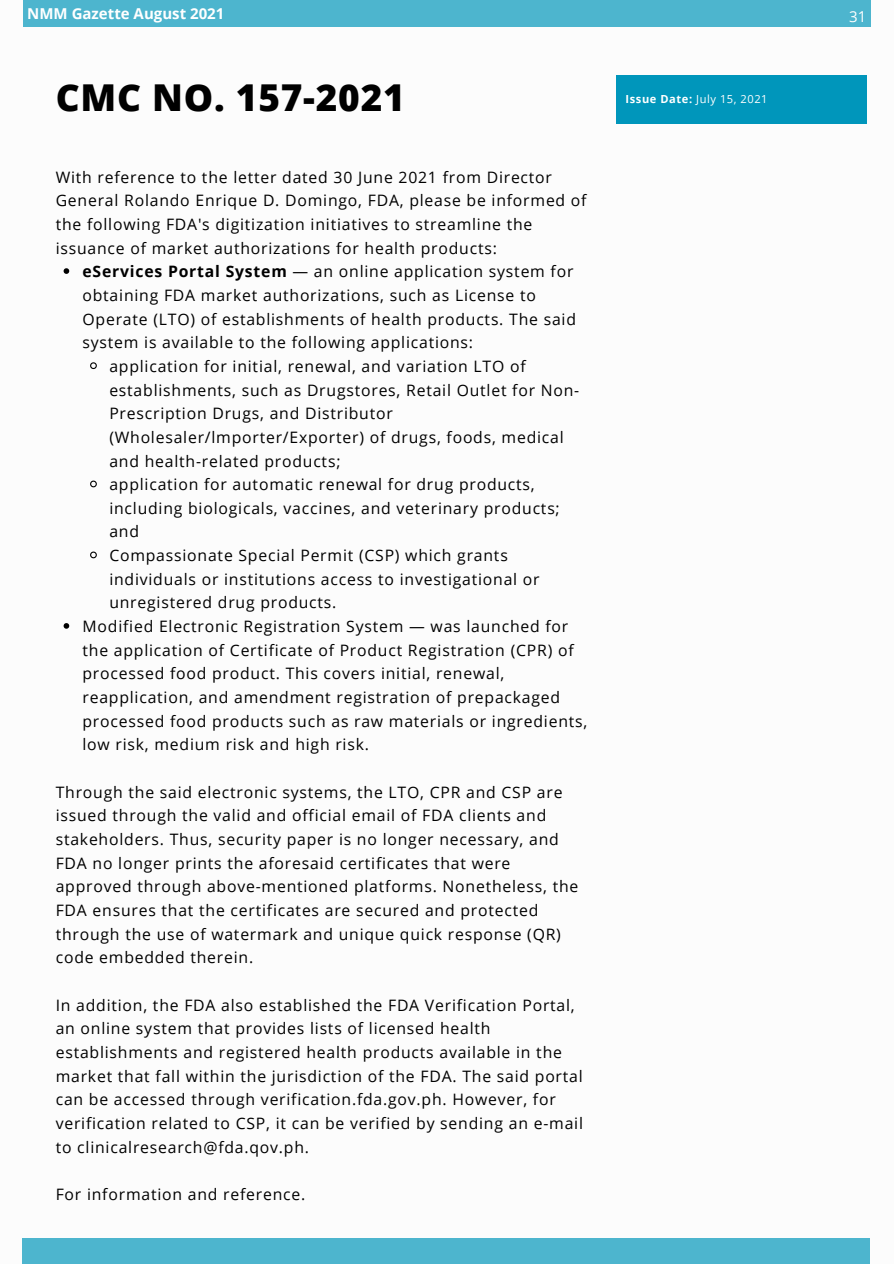
<style>
.page{position:relative;width:894px;height:1264px;background:#fff}
.page>*{position:absolute;margin:0;border:0;box-sizing:border-box;transform-origin:0 0}
.t1{font:800 37.05px "Open Sans";letter-spacing:.02em;color:#000}
.t2{font:15.75px/23.7px "Open Sans";letter-spacing:.05em;color:#000}
.t3{font:700 15px "Open Sans";color:#fff}
.t4{font:15px "Open Sans";color:#fff}
.t5{font:11.1px "Open Sans";letter-spacing:.05em;color:#fff}
.s1{font-weight:700}
</style>
<div class="page">
<div style="left:23px;top:0;width:847px;height:26px;background:#4db5ce"></div>
<div style="left:23px;top:1238px;width:846px;height:25px;background:#4db5ce"></div>
<div style="left:616px;top:75px;width:250px;height:48px;background:#0096bb"></div>
<svg style="left:64px;top:268px;width:5px;height:6px"></svg>
<svg style="left:90px;top:362px;width:7px;height:8px"></svg>
<svg style="left:90px;top:480px;width:7px;height:8px"></svg>
<svg style="left:90px;top:551px;width:7px;height:8px"></svg>
<svg style="left:64px;top:623px;width:5px;height:5px"></svg>
<p class="t3" style="left:27px;top:3px;width:198px">NMM Gazette August 2021</p>
<p class="t4" style="left:848px;top:6px;width:19px">31</p>
<h1 class="t1" style="left:56px;top:72px;width:350px">CMC NO. 157-2021</h1>
<p class="t5" style="left:625px;top:91px;width:143px"><span class="s1">Issue Date:</span> July 15, 2021</p>
<p class="t2" style="left:56px;top:165px;width:532px">With reference to the letter dated 30 June 2021 from Director General Rolando Enrique D. Domingo, FDA, please be informed of the following FDA's digitization initiatives to streamline the issuance of market authorizations for health products:</p>
<p class="t2" style="left:82px;top:259px;width:492px"><span class="s1">eServices Portal System</span> — an online application system for</p>
<p class="t2" style="left:82px;top:283px;width:455px">obtaining FDA market authorizations, such as License to</p>
<p class="t2" style="left:82px;top:306px;width:495px">Operate (LTO) of establishments of health products. The said</p>
<p class="t2" style="left:82px;top:330px;width:392px">system is available to the following applications:</p>
<p class="t2" style="left:109px;top:354px;width:418px">application for initial, renewal, and variation LTO of</p>
<p class="t2" style="left:109px;top:377px;width:471px">establishments, such as Drugstores, Retail Outlet for Non-</p>
<p class="t2" style="left:109px;top:401px;width:285px">Prescription Drugs, and Distributor</p>
<p class="t2" style="left:109px;top:425px;width:456px">(Wholesaler/lmporter/Exporter) of drugs, foods, medical</p>
<p class="t2" style="left:109px;top:448px;width:232px">and health-related products;</p>
<p class="t2" style="left:109px;top:472px;width:427px">application for automatic renewal for drug products,</p>
<p class="t2" style="left:109px;top:496px;width:452px">including biologicals, vaccines, and veterinary products;</p>
<p class="t2" style="left:109px;top:519px;width:31px">and</p>
<p class="t2" style="left:109px;top:543px;width:400px">Compassionate Special Permit (CSP) which grants</p>
<p class="t2" style="left:109px;top:567px;width:431px">individuals or institutions access to investigational or</p>
<p class="t2" style="left:109px;top:590px;width:228px">unregistered drug products.</p>
<p class="t2" style="left:82px;top:614px;width:487px">Modified Electronic Registration System — was launched for</p>
<p class="t2" style="left:82px;top:637px;width:492px">the application of Certificate of Product Registration (CPR) of</p>
<p class="t2" style="left:82px;top:661px;width:423px">processed food product. This covers initial, renewal,</p>
<p class="t2" style="left:82px;top:685px;width:479px">reapplication, and amendment registration of prepackaged</p>
<p class="t2" style="left:82px;top:708px;width:506px">processed food products such as raw materials or ingredients,</p>
<p class="t2" style="left:82px;top:732px;width:288px">low risk, medium risk and high risk.</p>
<p class="t2" style="left:56px;top:779px;width:524px">Through the said electronic systems, the LTO, CPR and CSP are issued through the valid and official email of FDA clients and stakeholders. Thus, security paper is no longer necessary, and FDA no longer prints the aforesaid certificates that were approved through above-mentioned platforms. Nonetheless, the FDA ensures that the certificates are secured and protected through the use of watermark and unique quick response (QR) code embedded therein.</p>
<p class="t2" style="left:56px;top:992px;width:528px">In addition, the FDA also established the FDA Verification Portal, an online system that provides lists of licensed health establishments and registered health products available in the market that fall within the jurisdiction of the FDA. The said portal can be accessed through verification.fda.gov.ph. However, for verification related to CSP, it can be verified by sending an e-mail to clinicalresearch@fda.qov.ph.</p>
<p class="t2" style="left:56px;top:1181px;width:251px">For information and reference.</p>
</div>
